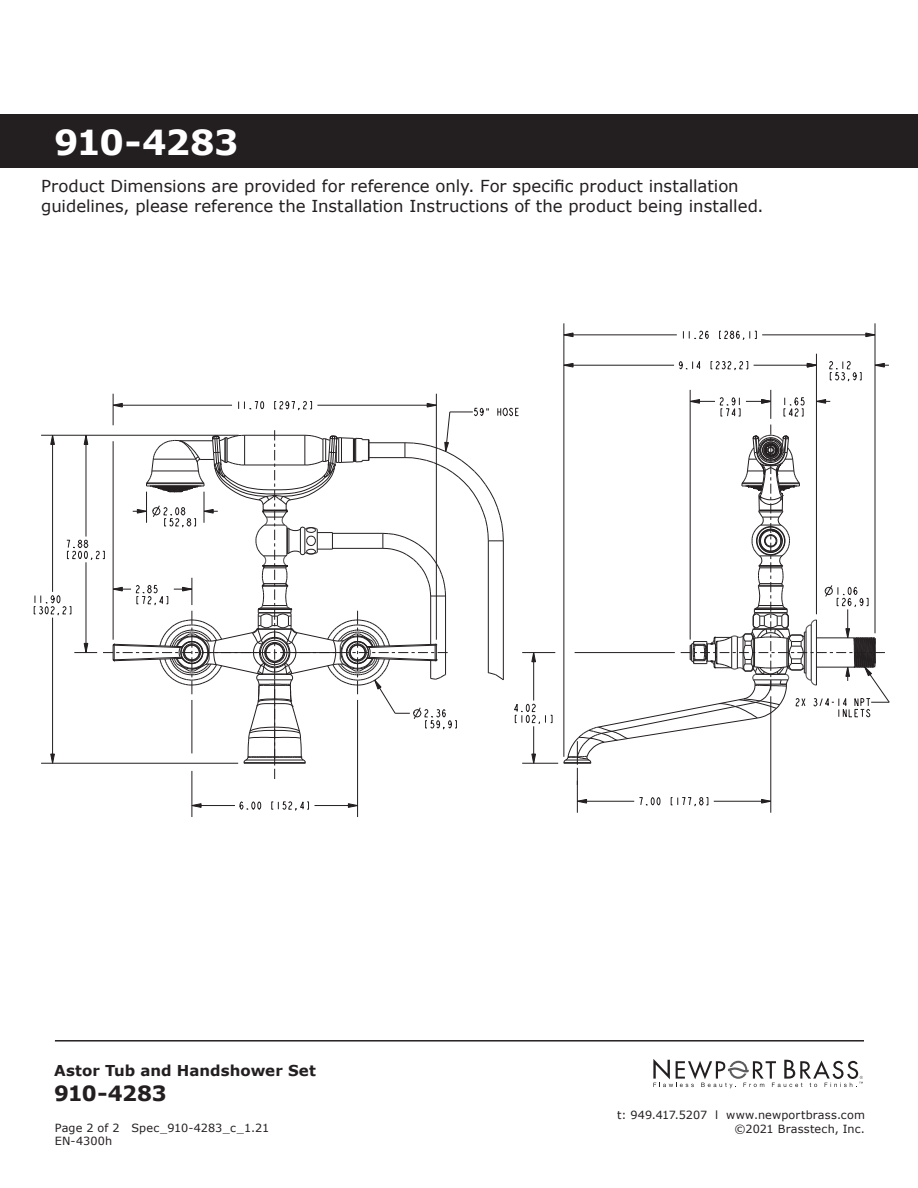
<style>
.page{position:relative;width:918px;height:1188px;background:#fff}
.page>*{position:absolute;margin:0;border:0;box-sizing:border-box;transform-origin:0 0}
.t1{font:700 34.5px "Verdana";letter-spacing:-.035em;color:#fff}
.t2{font:700 21px "Verdana";letter-spacing:-.03em;color:#231f20}
.t3{font:16.5px/19.8px "Verdana";color:#231f20}
.t4{font:700 15px "Verdana";letter-spacing:.005em;color:#231f20}
.t5{font:11.25px/13.5px "Verdana";letter-spacing:.015em;color:#231f20;text-align:right}
</style>
<div class="page">
<svg style="left:653px;top:1059px;width:210px;height:29px"></svg>
<hr style="left:55px;top:1040px;width:809px;height:2px;background:#231f20">
<div style="left:0;top:114px;width:918px;height:54px;background:#231f20"></div>
<svg style="left:239px;top:801px;width:23px;height:9px"></svg>
<svg style="left:271px;top:801px;width:38px;height:10px"></svg>
<svg style="left:191px;top:803px;width:11px;height:5px"></svg>
<svg style="left:348px;top:803px;width:9px;height:5px"></svg>
<svg style="left:784px;top:397px;width:21px;height:20px"></svg>
<svg style="left:639px;top:797px;width:22px;height:9px"></svg>
<svg style="left:671px;top:797px;width:37px;height:10px"></svg>
<svg style="left:761px;top:799px;width:10px;height:5px"></svg>
<svg style="left:578px;top:799px;width:9px;height:5px"></svg>
<svg style="left:829px;top:361px;width:33px;height:21px"></svg>
<svg style="left:683px;top:330px;width:26px;height:9px"></svg>
<svg style="left:719px;top:330px;width:38px;height:10px"></svg>
<svg style="left:865px;top:332px;width:10px;height:5px"></svg>
<svg style="left:563px;top:332px;width:11px;height:5px"></svg>
<svg style="left:678px;top:361px;width:23px;height:9px"></svg>
<svg style="left:711px;top:361px;width:37px;height:10px"></svg>
<svg style="left:807px;top:363px;width:9px;height:5px"></svg>
<svg style="left:563px;top:363px;width:11px;height:5px"></svg>
<hr style="left:113px;top:394px;width:1px;height:31px;background:#231f20">
<hr style="left:315px;top:805px;width:43px;height:1px;background:#231f20">
<hr style="left:192px;top:805px;width:43px;height:1px;background:#231f20">
<hr style="left:192px;top:771px;width:1px;height:46px;background:#231f20">
<hr style="left:357px;top:700px;width:1px;height:117px;background:#231f20">
<hr style="left:436px;top:394px;width:1px;height:246px;background:#231f20">
<hr style="left:564px;top:323px;width:1px;height:434px;background:#231f20">
<hr style="left:577px;top:781px;width:1px;height:32px;background:#231f20">
<hr style="left:690px;top:390px;width:1px;height:250px;background:#231f20">
<hr style="left:714px;top:801px;width:57px;height:1px;background:#231f20">
<hr style="left:577px;top:801px;width:57px;height:1px;background:#231f20">
<hr style="left:522px;top:763px;width:36px;height:1px;background:#231f20">
<hr style="left:771px;top:696px;width:1px;height:117px;background:#231f20">
<hr style="left:816px;top:354px;width:1px;height:260px;background:#231f20">
<hr style="left:522px;top:652px;width:33px;height:1px;background:#231f20">
<hr style="left:875px;top:323px;width:1px;height:310px;background:#231f20">
<svg style="left:690px;top:390px;width:82px;height:29px"></svg>
<svg style="left:817px;top:399px;width:13px;height:5px"></svg>
<hr style="left:754px;top:365px;width:62px;height:1px;background:#231f20">
<hr style="left:564px;top:365px;width:110px;height:1px;background:#231f20">
<svg style="left:874px;top:363px;width:15px;height:5px"></svg>
<hr style="left:762px;top:335px;width:113px;height:1px;background:#231f20">
<hr style="left:564px;top:335px;width:113px;height:1px;background:#231f20">
<svg style="left:34px;top:401px;width:518px;height:378px"></svg>
<svg style="left:563px;top:425px;width:327px;height:360px"></svg>
<h1 class="t1" style="left:54px;top:120px;width:186px">910-4283</h1>
<p class="t3" style="left:41px;top:177px;width:724px">Product Dimensions are provided for reference only. For specific product installation guidelines, please reference the Installation Instructions of the product being installed.</p>
<p class="t4" style="left:54px;top:1061px;width:263px">Astor Tub and Handshower Set</p>
<p class="t2" style="left:54px;top:1079px;width:114px">910-4283</p>
<p class="t5" style="left:55px;top:1121px;width:216px;text-align:left">Page 2 of 2 Spec_910-4283_c_1.21<br>EN-4300h</p>
<p class="t5" style="left:617px;top:1109px;width:249px">t: 949.417.5207 l www.newportbrass.com ©2021 Brasstech, Inc.</p>
</div>
